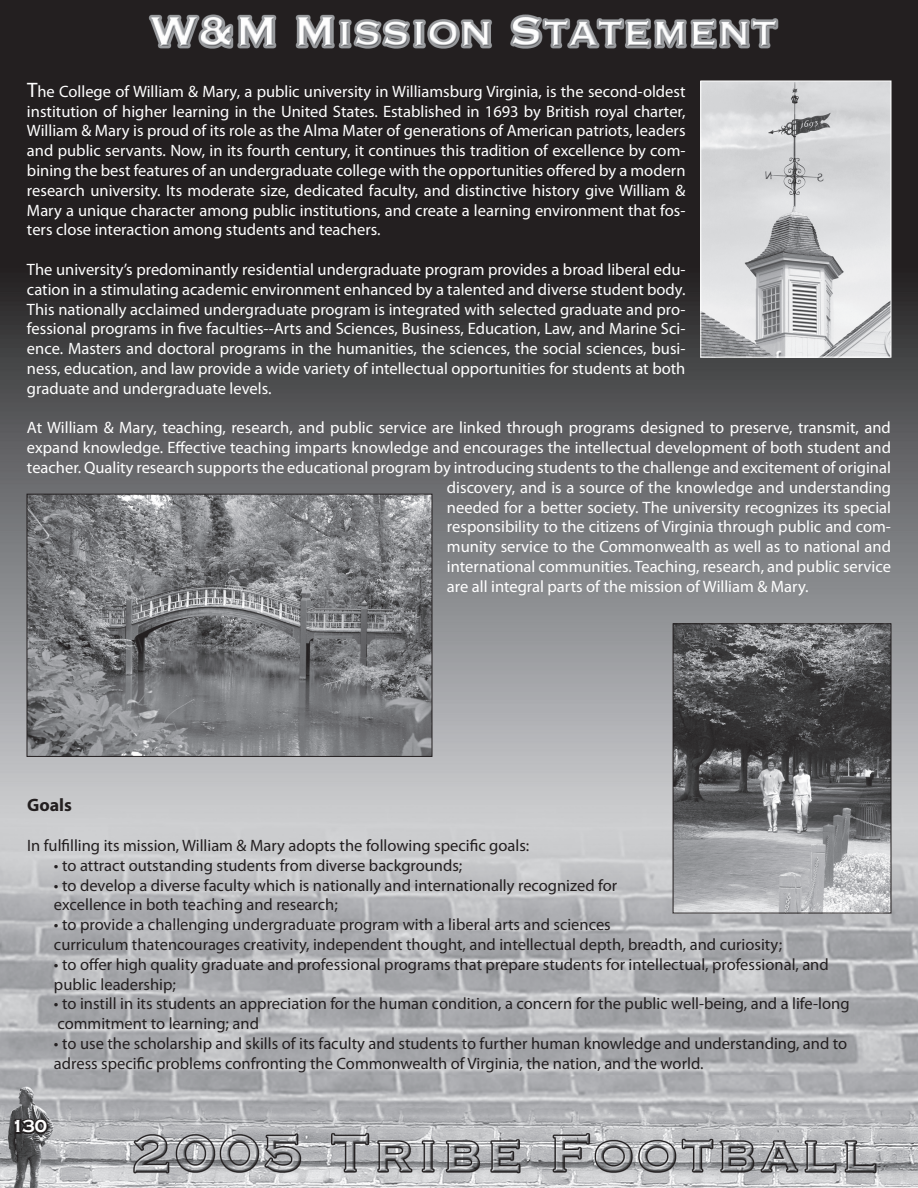
<style>
.page{position:relative;width:918px;height:1188px;background:#fff}
.page>*{position:absolute;margin:0;border:0;box-sizing:border-box;transform-origin:0 0}
.t1{font:700 18px "Myriad Pro";color:#231f20}
.t2{font:700 18px "Copperplate Gothic";color:#fff}
.t3{font:16.5px/19.8px "Myriad Pro";color:#fff;text-align:justify}
.t4{font:16.5px/19.8px "Myriad Pro";color:#231f20}
.s1{font-size:21px}
</style>
<div class="page">
<img style="left:0;top:0;width:918px;height:1188px">
<img style="left:702px;top:83px;width:187px;height:273px">
<div style="left:700px;top:81px;width:191px;height:277px;border:1px solid #fff"></div>
<img style="left:29px;top:496px;width:401px;height:259px">
<div style="left:27px;top:494px;width:405px;height:263px;border:1px solid #231f20"></div>
<img style="left:675px;top:625px;width:214px;height:286px">
<div style="left:673px;top:623px;width:218px;height:290px;border:1px solid #231f20"></div>
<svg style="left:12px;top:1116px;width:38px;height:20px"></svg>
<p class="t3" style="left:27px;top:82px;width:660px"><span class="s1">T</span>he College of William &amp; Mary, a public university in Williamsburg Virginia, is the second-oldest institution of higher learning in the United States. Established in 1693 by British royal charter, William &amp; Mary is proud of its role as the Alma Mater of generations of American patriots, leaders and public servants. Now, in its fourth century, it continues this tradition of excellence by com&shy;bining the best features of an undergraduate college with the opportunities offered by a modern research university. Its moderate size, dedicated faculty, and distinctive history give William &amp; Mary a unique character among public institutions, and create a learning environment that fos&shy;ters close interaction among students and teachers.</p>
<p class="t3" style="left:27px;top:260px;width:660px">The university’s predominantly residential undergraduate program provides a broad liberal edu&shy;cation in a stimulating academic environment enhanced by a talented and diverse student body.<br>This nationally acclaimed undergraduate program is integrated with selected graduate and pro&shy;fessional programs in five faculties--Arts and Sciences, Business, Education, Law, and Marine Sci&shy;ence. Masters and doctoral programs in the humanities, the sciences, the social sciences, busi&shy;ness, education, and law provide a wide variety of intellectual opportunities for students at both graduate and undergraduate levels.</p>
<p class="t3" style="left:27px;top:418px;width:865px">At William &amp; Mary, teaching, research, and public service are linked through programs designed to preserve, transmit, and</p>
<p class="t3" style="left:27px;top:438px;width:865px">expand knowledge. Effective teaching imparts knowledge and encourages the intellectual development of both student and</p>
<p class="t3" style="left:27px;top:458px;width:865px">teacher. Quality research supports the educational program by introducing students to the challenge and excitement of original</p>
<p class="t3" style="left:447px;top:478px;width:446px">discovery, and is a source of the knowledge and understanding</p>
<p class="t3" style="left:447px;top:497px;width:446px">needed for a better society. The university recognizes its special</p>
<p class="t3" style="left:447px;top:517px;width:446px">responsibility to the citizens of Virginia through public and com-</p>
<p class="t3" style="left:447px;top:537px;width:446px">munity service to the Commonwealth as well as to national and</p>
<p class="t3" style="left:447px;top:557px;width:445px">international communities. Teaching, research, and public service</p>
<p class="t3" style="left:447px;top:577px;width:363px">are all integral parts of the mission of William &amp; Mary.</p>
<p class="t1" style="left:27px;top:795px;width:47px">Goals</p>
<p class="t4" style="left:27px;top:836px;width:504px">In fulfilling its mission, William &amp; Mary adopts the following specific goals:</p>
<p class="t4" style="left:54px;top:856px;width:410px">• to attract outstanding students from diverse backgrounds;</p>
<p class="t4" style="left:54px;top:875px;width:565px">• to develop a diverse faculty which is nationally and internationally recognized for excellence in both teaching and research;</p>
<p class="t4" style="left:54px;top:915px;width:730px">• to provide a challenging undergraduate program with a liberal arts and sciences<br>curriculum thatencourages creativity, independent thought, and intellectual depth, breadth, and curiosity;</p>
<p class="t4" style="left:54px;top:955px;width:776px">• to offer high quality graduate and professional programs that prepare students for intellectual, professional, and public leadership;</p>
<p class="t4" style="left:54px;top:994px;width:797px">• to instill in its students an appreciation for the human condition, a concern for the public well-being, and a life-long commitment to learning; and</p>
<p class="t4" style="left:54px;top:1034px;width:795px">• to use the scholarship and skills of its faculty and students to further human knowledge and understanding, and to adress specific problems confronting the Commonwealth of Virginia, the nation, and the world.</p>
<p class="t2" style="left:11px;top:1117px;width:37px">130</p>
</div>
